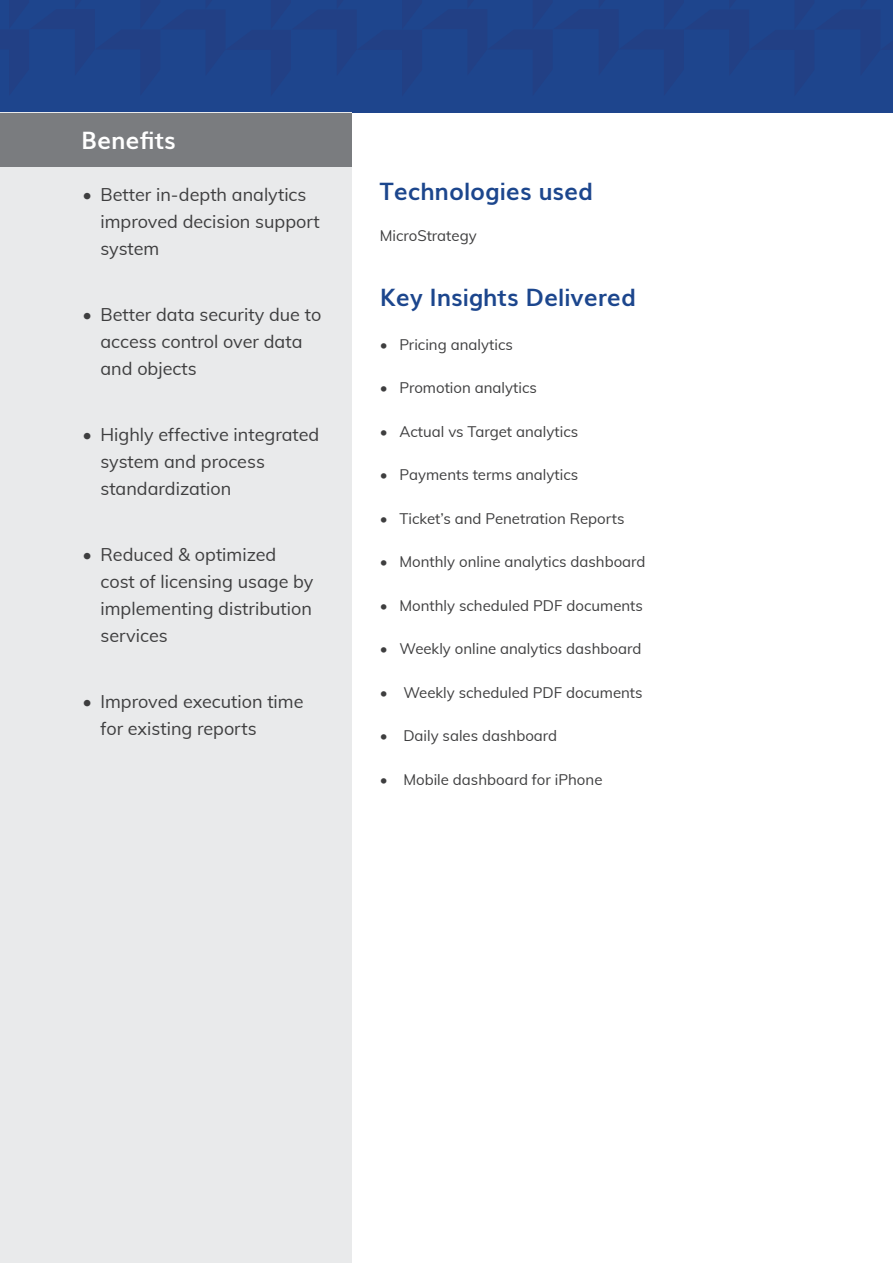
<style>
.page{position:relative;width:893px;height:1263px;background:#fff}
.page>*{position:absolute;margin:0;border:0;box-sizing:border-box;transform-origin:0 0}
.t1{font:700 24px "Muli";color:#1c468d}
.t2{font:700 24px "Muli";color:#fff}
.t3{font:18px/27px "Muli";color:#3e3e3f}
.t4{font:15px "Muli";color:#3e3e3f}
</style>
<div class="page">
<div style="left:0;top:0;width:893px;height:113px;background:#1e458d"></div>
<div style="left:0;top:112px;width:351px;height:1151px;background:#e9eaeb"></div>
<div style="left:0;top:113px;width:351px;height:53px;background:#7a7c7f"></div>
<h1 class="t2" style="left:81px;top:121px;width:96px">Benefits</h1>
<p class="t3" style="left:100px;top:180px;width:221px;text-indent:-18px">• Better in-depth analytics improved decision support system</p>
<p class="t3" style="left:100px;top:300px;width:222px;text-indent:-18px">• Better data security due to access control over data and objects</p>
<p class="t3" style="left:100px;top:420px;width:220px;text-indent:-18px">• Highly effective integrated system and process standardization</p>
<p class="t3" style="left:100px;top:540px;width:214px;text-indent:-18px">• Reduced &amp; optimized cost of licensing usage by implementing distribution services</p>
<p class="t3" style="left:100px;top:687px;width:205px;text-indent:-18px">• Improved execution time for existing reports</p>
<h1 class="t1" style="left:380px;top:172px;width:215px">Technologies used</h1>
<p class="t4" style="left:380px;top:225px;width:98px">MicroStrategy</p>
<h1 class="t1" style="left:380px;top:278px;width:258px">Key Insights Delivered</h1>
<p class="t4" style="left:380px;top:333px;width:135px">• Pricing analytics</p>
<p class="t4" style="left:380px;top:377px;width:159px">• Promotion analytics</p>
<p class="t4" style="left:380px;top:420px;width:200px">• Actual vs Target analytics</p>
<p class="t4" style="left:380px;top:464px;width:200px">• Payments terms analytics</p>
<p class="t4" style="left:380px;top:507px;width:246px">• Ticket’s and Penetration Reports</p>
<p class="t4" style="left:380px;top:551px;width:267px">• Monthly online analytics dashboard</p>
<p class="t4" style="left:380px;top:594px;width:265px">• Monthly scheduled PDF documents</p>
<p class="t4" style="left:380px;top:638px;width:263px">• Weekly online analytics dashboard</p>
<p class="t4" style="left:380px;top:681px;width:264px">• Weekly scheduled PDF documents</p>
<p class="t4" style="left:380px;top:725px;width:179px">• Daily sales dashboard</p>
<p class="t4" style="left:380px;top:768px;width:224px">• Mobile dashboard for iPhone</p>
</div>
